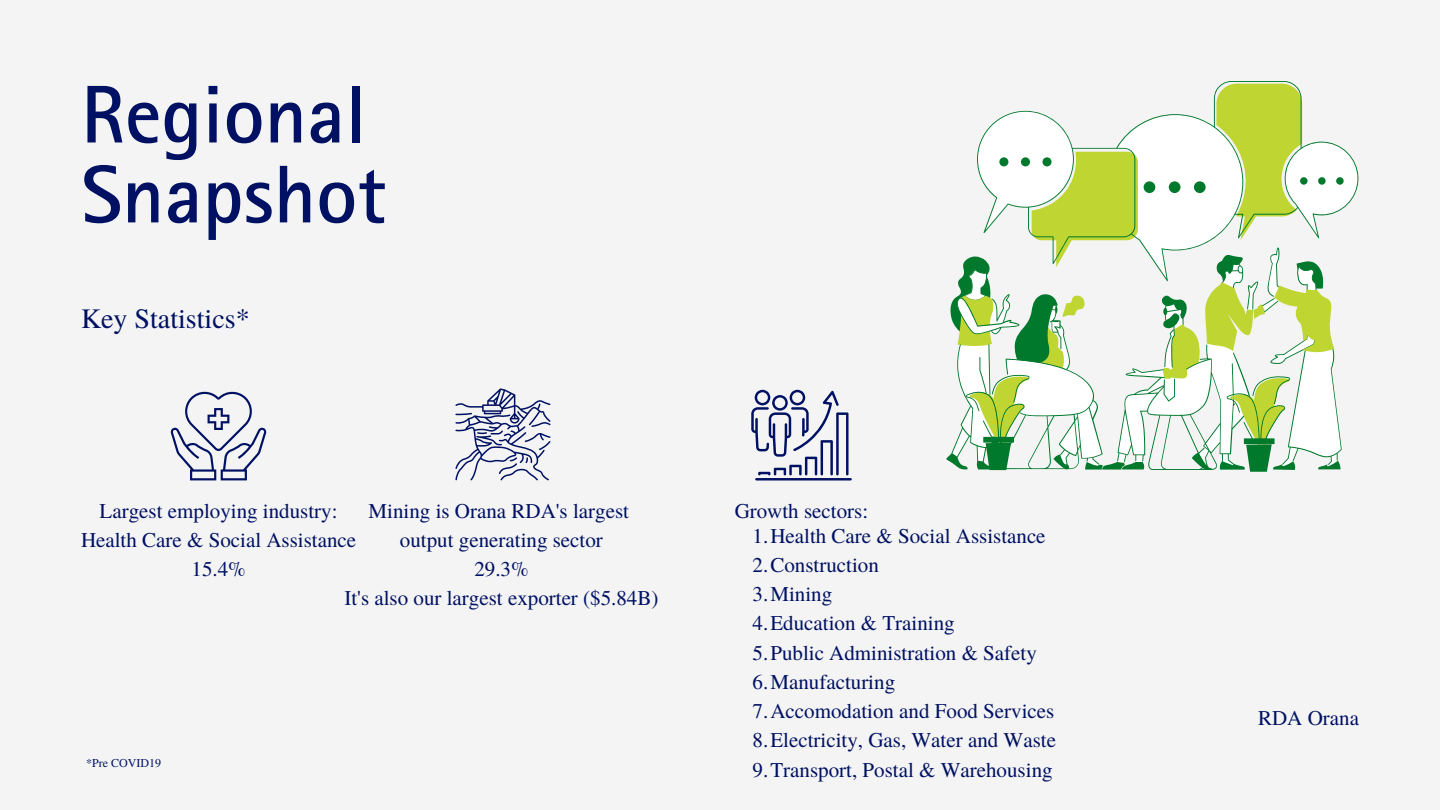
<style>
.page{position:relative;width:1440px;height:810px;background:#f4f4f4}
.page>*{position:absolute;margin:0;border:0;box-sizing:border-box;transform-origin:0 0}
.t1{font:700 82px/79.9px "Rotis Sans Serif Std";color:#001163}
.t2{font:28px "Te X Gyre Termes";color:#001163}
.t3{font:21px/29.2px "Te X Gyre Termes";color:#001163;text-align:center}
.t4{font:12px "Te X Gyre Termes";color:#001163}
</style>
<div class="page">
<svg style="left:977px;top:81px;width:381px;height:370px"></svg>
<svg style="left:946px;top:255px;width:395px;height:217px"></svg>
<svg style="left:171px;top:391px;width:96px;height:89px"></svg>
<svg style="left:455px;top:388px;width:96px;height:92px"></svg>
<hr style="left:755px;top:478px;width:97px;height:3px;background:#001163">
<svg style="left:751px;top:390px;width:98px;height:85px"></svg>
<h1 class="t1" style="left:81px;top:87px;width:307px">Regional<br>Snapshot</h1>
<h2 class="t2" style="left:81px;top:298px;width:170px">Key Statistics*</h2>
<p class="t3" style="left:81px;top:495px;width:277px">Largest employing industry:<br>Health Care &amp; Social Assistance<br>15.4%</p>
<p class="t3" style="left:344px;top:495px;width:316px">Mining is Orana RDA's largest output generating sector<br>29.3%<br>It's also our largest exporter ($5.84B)</p>
<p class="t4" style="left:86px;top:755px;width:76px">*Pre COVID19</p>
<p class="t3" style="left:753px;top:497px;width:295px;line-height:25.1px;text-align:left;text-indent:-18px">Growth sectors:<br>1.Health Care &amp; Social Assistance</p>
<p class="t3" style="left:753px;top:549px;width:305px;text-align:left">2.Construction<br>3.Mining<br>4.Education &amp; Training<br>5.Public Administration &amp; Safety<br>6.Manufacturing<br>7.Accomodation and Food Services<br>8.Electricity, Gas, Water and Waste<br>9.Transport, Postal &amp; Warehousing</p>
<p class="t3" style="left:1258px;top:702px;width:102px">RDA Orana</p>
</div>
